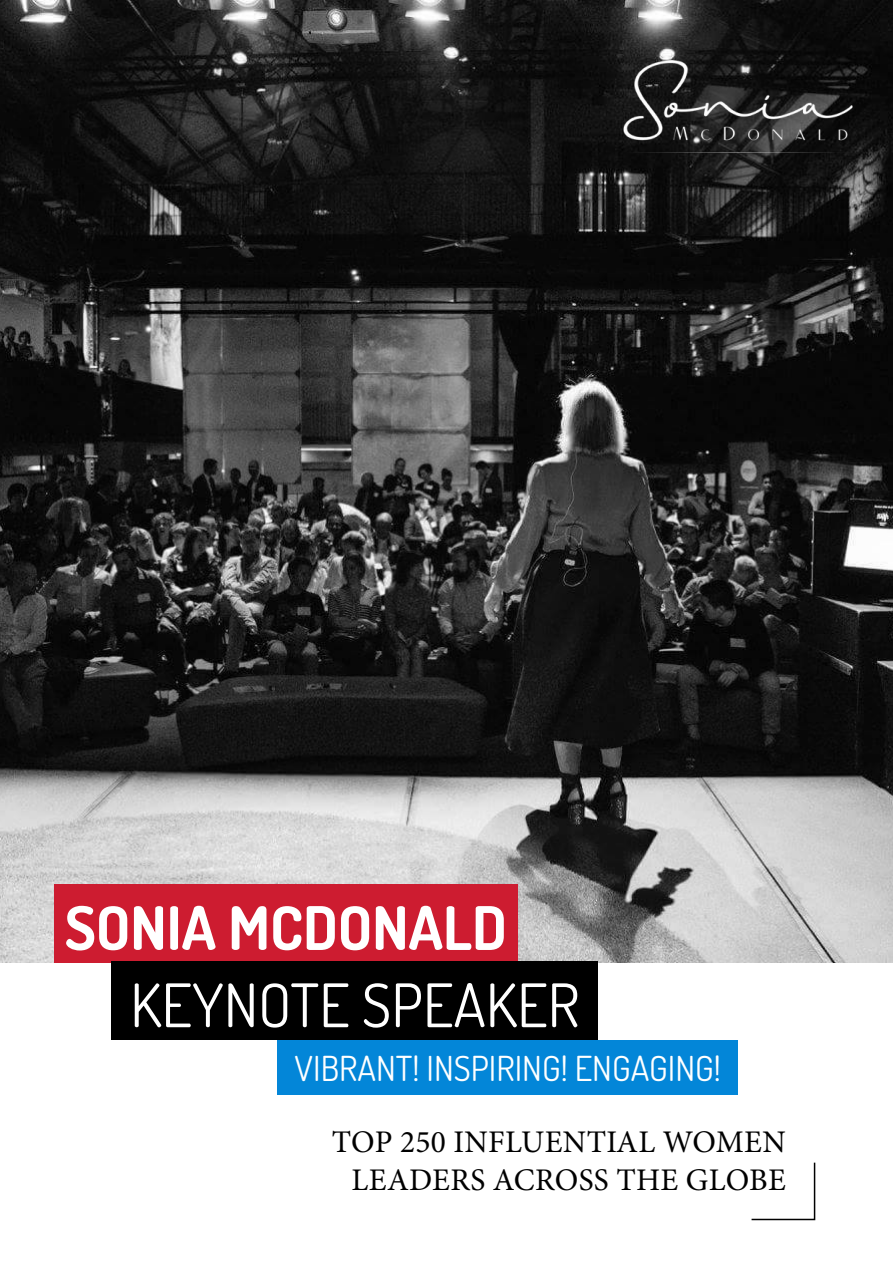
<style>
.page{position:relative;width:893px;height:1263px;background:#fff}
.page>*{position:absolute;margin:0;border:0;box-sizing:border-box;transform-origin:0 0}
.t1{font:60px "Dosis";color:#fff}
.t2{font:700 60px "Dosis";color:#fff}
.t3{font:34.5px "Dosis";color:#fff}
.t4{font:31.5px/37.8px "Minion Pro";letter-spacing:.01em;color:#000;text-align:right}
</style>
<div class="page">
<img style="left:0;top:0;width:893px;height:962px">
<div style="left:54px;top:884px;width:464px;height:79px;background:#cd1c30"></div>
<div style="left:112px;top:961px;width:486px;height:79px;background:#000"></div>
<div style="left:278px;top:1040px;width:460px;height:54px;background:#0386d8"></div>
<img style="left:622px;top:60px;width:232px;height:92px">
<svg style="left:751px;top:1162px;width:65px;height:59px"></svg>
<h1 class="t2" style="left:65px;top:889px;width:437px">SONIA MCDONALD</h1>
<h1 class="t1" style="left:130px;top:966px;width:451px">KEYNOTE SPEAKER</h1>
<p class="t3" style="left:295px;top:1045px;width:428px">VIBRANT! INSPIRING! ENGAGING!</p>
<p class="t4" style="left:332px;top:1123px;width:456px">TOP 250 INFLUENTIAL WOMEN<br>LEADERS ACROSS THE GLOBE</p>
</div>
